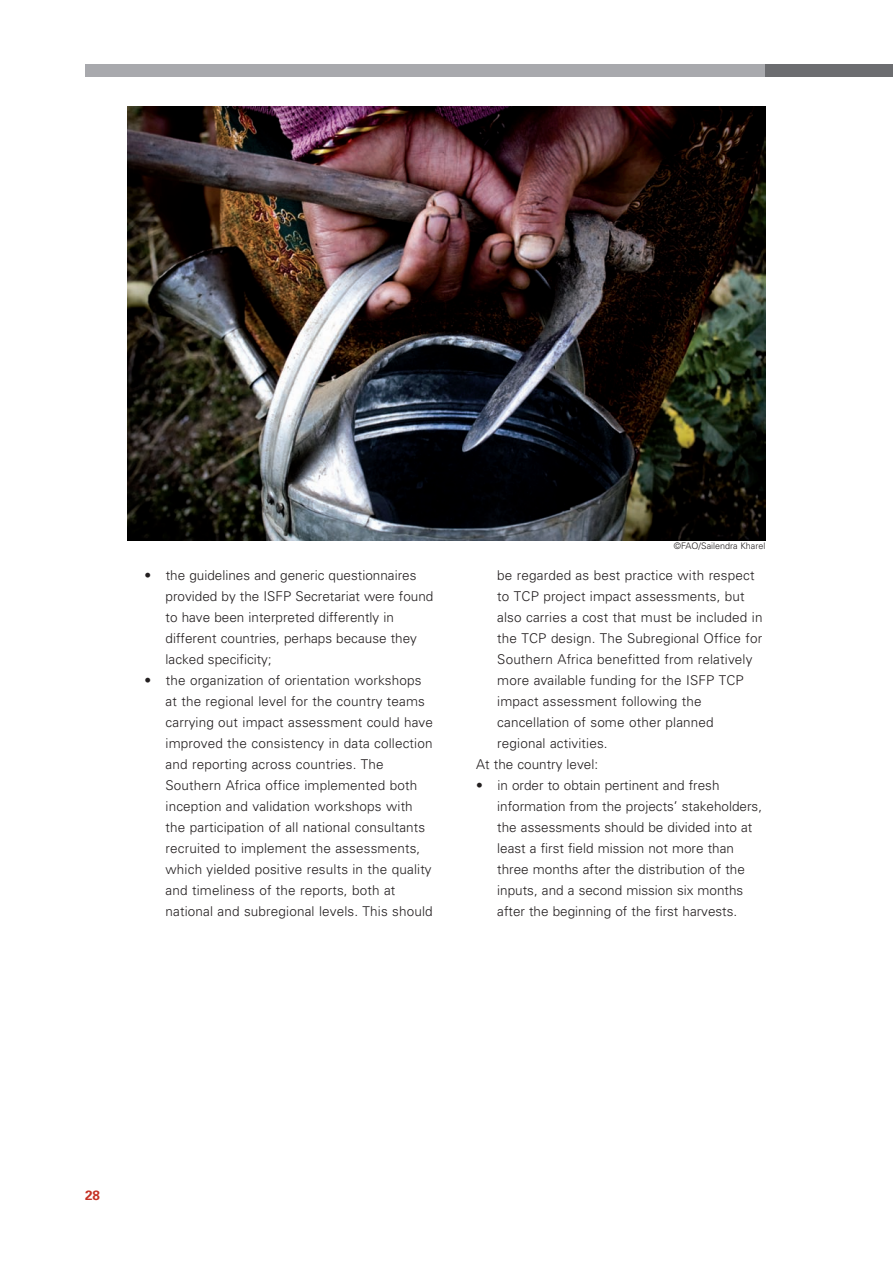
<style>
.page{position:relative;width:893px;height:1263px;background:#fff}
.page>*{position:absolute;margin:0;border:0;box-sizing:border-box;transform-origin:0 0}
.t1{font:300 13.5px/21px "Univers";letter-spacing:.01em;color:#231f20}
.t2{font:700 13.5px "Univers";color:#c53124}
.t3{font:300 9px "Univers";color:#231f20}
</style>
<div class="page">
<img style="left:85px;top:64px;width:808px;height:477px">
<p class="t1" style="left:166px;top:566px;width:269px;text-indent:-21px">• the guidelines and generic questionnaires provided by the ISFP Secretariat were found to have been interpreted differently in different countries, perhaps because they lacked specificity;</p>
<p class="t1" style="left:166px;top:671px;width:269px;text-indent:-21px">• the organization of orientation workshops at the regional level for the country teams carrying out impact assessment could have improved the consistency in data collection and reporting across countries. The Southern Africa office implemented both inception and validation workshops with the participation of all national consultants recruited to implement the assessments, which yielded positive results in the quality and timeliness of the reports, both at national and subregional levels. This should</p>
<p class="t3" style="left:674px;top:543px;width:93px">©FAO/Sailendra Kharel</p>
<p class="t1" style="left:497px;top:566px;width:259px">be regarded as best practice with respect</p>
<p class="t1" style="left:497px;top:587px;width:249px">to TCP project impact assessments, but</p>
<p class="t1" style="left:497px;top:608px;width:267px">also carries a cost that must be included in</p>
<p class="t1" style="left:497px;top:629px;width:266px">the TCP design. The Subregional Office for</p>
<p class="t1" style="left:497px;top:650px;width:257px">Southern Africa benefitted from relatively</p>
<p class="t1" style="left:497px;top:671px;width:248px">more available funding for the ISFP TCP</p>
<p class="t1" style="left:497px;top:692px;width:206px">impact assessment following the</p>
<p class="t1" style="left:497px;top:713px;width:218px">cancellation of some other planned</p>
<p class="t1" style="left:497px;top:734px;width:112px">regional activities.</p>
<p class="t1" style="left:476px;top:755px;width:123px">At the country level:</p>
<p class="t1" style="left:497px;top:776px;width:266px;text-indent:-21px">• in order to obtain pertinent and fresh information from the projects’ stakeholders, the assessments should be divided into at least a first field mission not more than three months after the distribution of the inputs, and a second mission six months after the beginning of the first harvests.</p>
<p class="t2" style="left:85px;top:1191px;width:17px">28</p>
</div>
